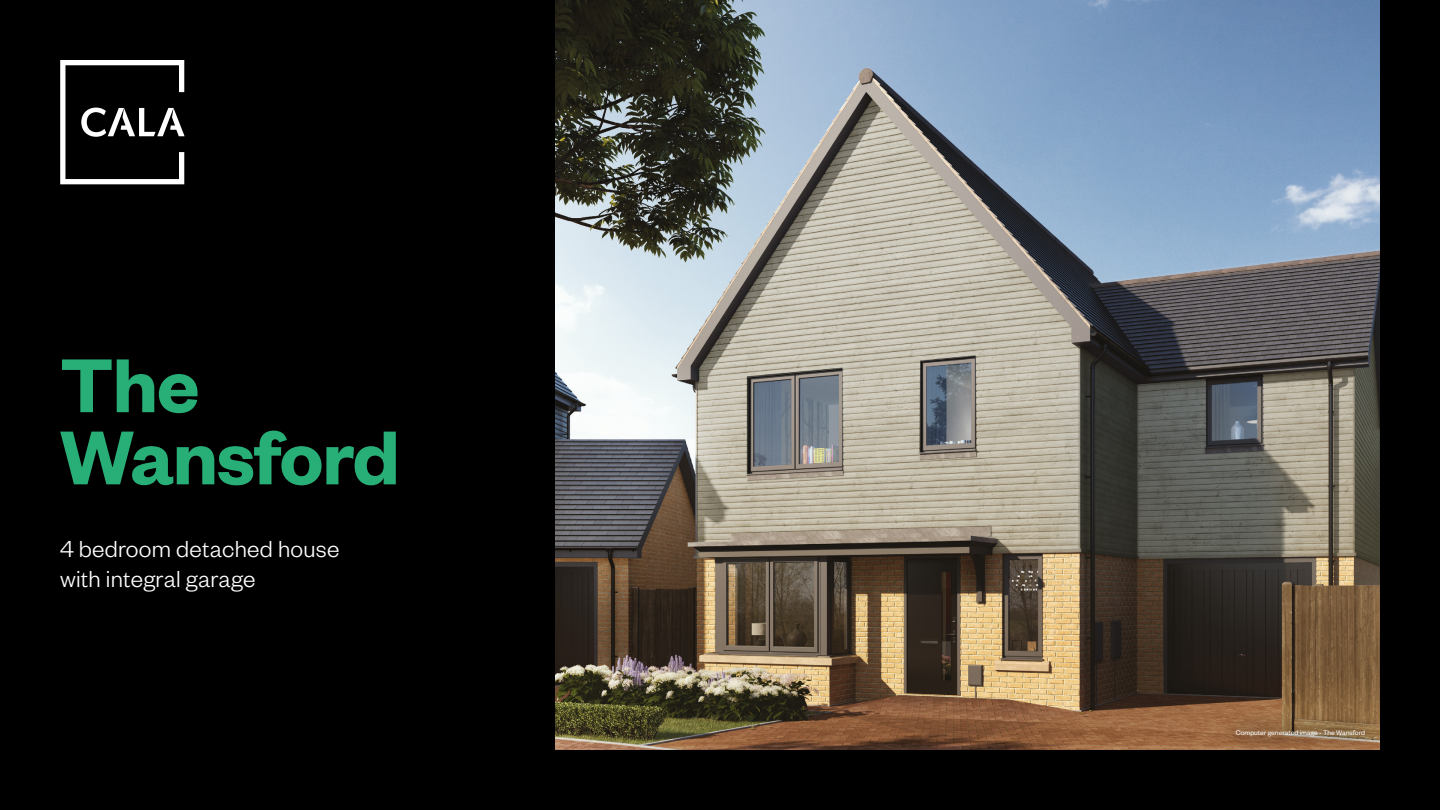
<style>
.page{position:relative;width:1440px;height:810px;background:#000}
.page>*{position:absolute;margin:0;border:0;box-sizing:border-box;transform-origin:0 0}
.t1{font:83.78px/72.2px "Founders Grotesk Sm Bd";letter-spacing:-.01em;color:#28af78}
.t2{font:300 25.5px/30px "Founders Grotesk";letter-spacing:.01em;color:#fff}
.t3{font:7.5px "Founders Grotesk";color:#fff}
</style>
<div class="page">
<img style="left:555px;top:0;width:825px;height:750px">
<div style="left:1213px;top:706px;width:175px;height:54px;background:#000;opacity:.75"></div>
<svg style="left:60px;top:60px;width:125px;height:124px"></svg>
<h1 class="t1" style="left:60px;top:345px;width:341px">The<br>Wansford</h1>
<p class="t2" style="left:60px;top:532px;width:281px">4 bedroom detached house with integral garage</p>
<p class="t3" style="left:1236px;top:728px;width:131px">Computer generated image - The Wansford</p>
</div>
